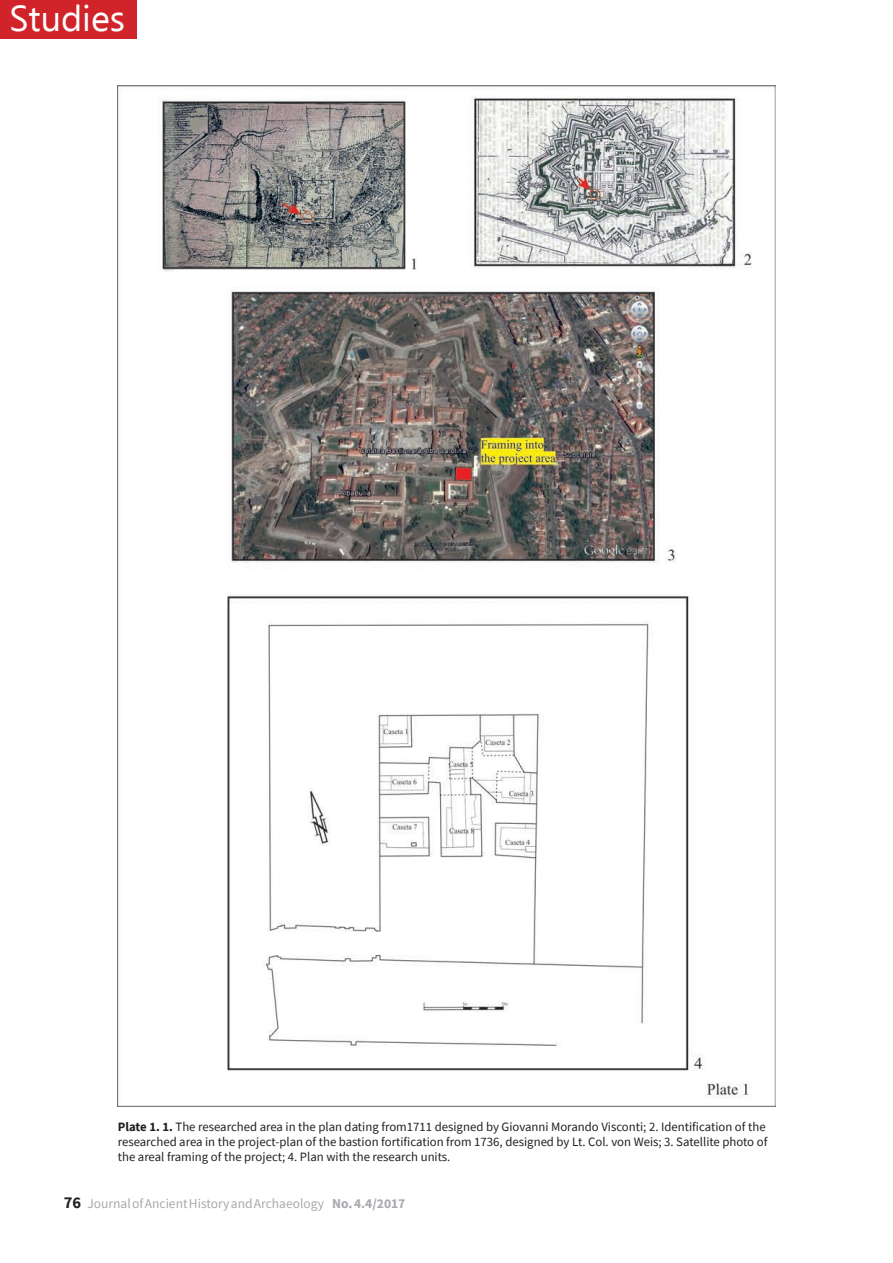
<style>
.page{position:relative;width:893px;height:1263px;background:#fff}
.page>*{position:absolute;margin:0;border:0;box-sizing:border-box;transform-origin:0 0}
.t1{font:36px "Ebrima";color:#fff}
.t2{font:13.5px "Source Sans Pro";color:#a8a9ad}
.Figuri_si_tabele{font:12.75px/15px "Source Sans Pro";color:#231f20}
.s1{font-weight:700}
.s2{font-weight:700;font-size:16.5px;color:#231f20}
</style>
<div class="page">
<div style="left:0;top:0;width:136px;height:38px;background:#d1232a"></div>
<img style="left:118px;top:86px;width:657px;height:1021px">
<h1 class="t1" style="left:9px;top:-7px;width:117px">Studies</h1>
<p class="Figuri_si_tabele" style="left:118px;top:1119px;width:651px"><span class="s1">Plate 1. 1.</span> The researched area in the plan dating from1711 designed by Giovanni Morando Visconti; 2. Identification of the researched area in the project-plan of the bastion fortification from 1736, designed by Lt. Col. von Weis; 3. Satellite photo of the areal framing of the project; 4. Plan with the research units.</p>
<p class="t2" style="left:64px;top:1195px;width:343px"><span class="s2">76</span> Journal of Ancient History and Archaeology <span class="s1">No. 4.4/2017</span></p>
</div>
